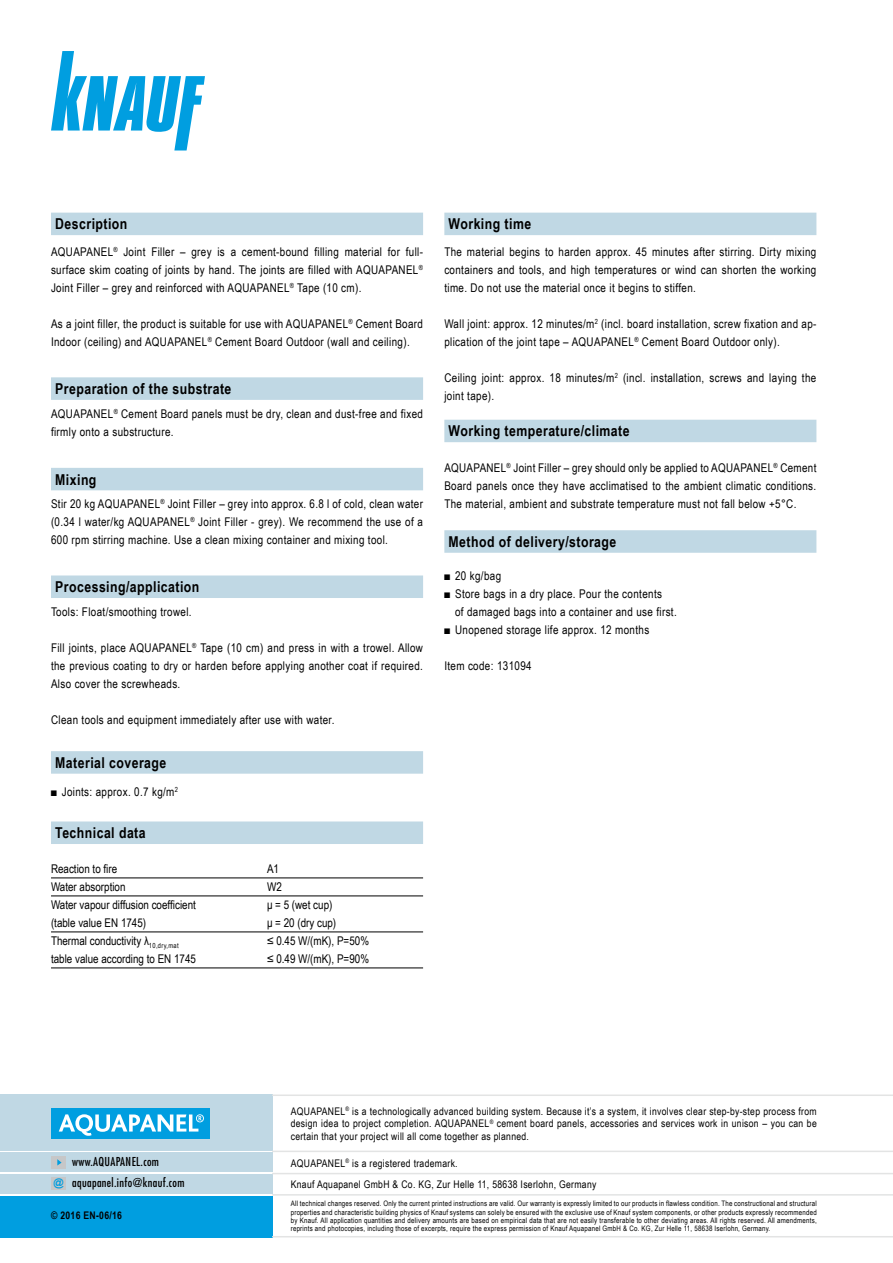
<style>
.page{position:relative;width:893px;height:1263px;background:#fff}
.page>*{position:absolute;margin:0;border:0;box-sizing:border-box;transform-origin:0 0}
.t1{font:700 15px "Arial Narrow";letter-spacing:.03em;color:#000}
.t2{font:12px/18px "Arial Narrow";letter-spacing:.03em;color:#000}
.t3{font:12px "Arial Narrow";color:#000}
.t4{font:500 condensed 12px/21.3px "Futura LT Pro";letter-spacing:.03em;color:#000}
.t5{font:10.5px/12.6px "Arial Narrow";letter-spacing:.03em;color:#000;text-align:justify}
.t6{font:700 10.5px "Arial Narrow";letter-spacing:.03em;color:#000}
.t7{font:700 10.5px "Arial";color:#009ee0}
.t8{font:7.5px/8.2px "Arial Narrow";letter-spacing:.03em;color:#000;text-align:justify}
</style>
<div class="page">
<div style="left:0;top:1196px;width:272px;height:41px;background:#009ee0"></div>
<div style="left:0;top:1094px;width:272px;height:56px;background:#c0d8e4"></div>
<div style="left:0;top:1174px;width:272px;height:20px;background:#c0d8e4"></div>
<div style="left:0;top:1152px;width:272px;height:20px;background:#c0d8e4"></div>
<hr style="left:272px;top:1094px;width:621px;height:2px;background:#e3e4e4">
<hr style="left:272px;top:1150px;width:621px;height:2px;background:#e3e4e4">
<hr style="left:272px;top:1173px;width:621px;height:1px;background:#e3e4e4">
<hr style="left:272px;top:1194px;width:621px;height:1px;background:#e3e4e4">
<hr style="left:272px;top:1236px;width:621px;height:1px;background:#e3e4e4">
<div style="left:51px;top:1108px;width:158px;height:30px;background:#009ee0"></div>
<svg style="left:59px;top:1114px;width:145px;height:22px"></svg>
<div style="left:51px;top:1156px;width:15px;height:13px;background:#c6c7c8"></div>
<svg style="left:57px;top:1159px;width:5px;height:6px"></svg>
<div style="left:51px;top:1177px;width:15px;height:13px;background:#c6c7c8"></div>
<svg style="left:51px;top:51px;width:154px;height:99px"></svg>
<div style="left:51px;top:377px;width:372px;height:23px;background:#c0d8e4"></div>
<div style="left:51px;top:213px;width:372px;height:22px;background:#c0d8e4"></div>
<div style="left:51px;top:751px;width:372px;height:23px;background:#c0d8e4"></div>
<div style="left:51px;top:468px;width:372px;height:22px;background:#c0d8e4"></div>
<div style="left:51px;top:575px;width:372px;height:23px;background:#c0d8e4"></div>
<div style="left:444px;top:213px;width:372px;height:22px;background:#c0d8e4"></div>
<div style="left:444px;top:420px;width:372px;height:22px;background:#c0d8e4"></div>
<div style="left:444px;top:530px;width:372px;height:23px;background:#c0d8e4"></div>
<div style="left:51px;top:821px;width:372px;height:23px;background:#c0d8e4"></div>
<hr style="left:51px;top:878px;width:372px;height:1px;background:#000">
<hr style="left:51px;top:896px;width:372px;height:1px;background:#000">
<hr style="left:51px;top:932px;width:372px;height:1px;background:#000">
<hr style="left:51px;top:968px;width:372px;height:1px;background:#000">
<p class="t1" style="left:55px;top:213px;width:74px">Description</p>
<p class="t2" style="left:51px;top:242px;width:374px;text-align:justify">AQUAPANEL<sup>®</sup> Joint Filler – grey is a cement-bound filling material for full&shy;surface skim coating of joints by hand. The joints are filled with AQUAPANEL<sup>® </sup>Joint Filler – grey and reinforced with AQUAPANEL<sup>®</sup> Tape (10 cm).</p>
<p class="t2" style="left:51px;top:314px;width:374px">As a joint filler, the product is suitable for use with AQUAPANEL<sup>®</sup> Cement Board<br>Indoor (ceiling) and AQUAPANEL<sup>®</sup> Cement Board Outdoor (wall and ceiling).</p>
<p class="t1" style="left:55px;top:377px;width:178px">Preparation of the substrate</p>
<p class="t2" style="left:51px;top:404px;width:373px">AQUAPANEL<sup>®</sup> Cement Board panels must be dry, clean and dust-free and fixed firmly onto a substructure.</p>
<p class="t1" style="left:55px;top:468px;width:43px">Mixing</p>
<p class="t2" style="left:51px;top:494px;width:374px;text-align:justify">Stir 20 kg AQUAPANEL<sup>®</sup> Joint Filler – grey into approx. 6.8 l of cold, clean water (0.34 l water/kg AQUAPANEL<sup>®</sup> Joint Filler - grey). We recommend the use of a 600 rpm stirring machine. Use a clean mixing container and mixing tool.</p>
<p class="t1" style="left:55px;top:576px;width:146px">Processing/application</p>
<p class="t2" style="left:51px;top:602px;width:142px">Tools: Float/smoothing trowel.</p>
<p class="t2" style="left:51px;top:638px;width:374px;text-align:justify">Fill joints, place AQUAPANEL<sup>®</sup> Tape (10 cm) and press in with a trowel. Allow the previous coating to dry or harden before applying another coat if required.<br>Also cover the screwheads.</p>
<p class="t2" style="left:51px;top:710px;width:285px">Clean tools and equipment immediately after use with water.</p>
<p class="t1" style="left:55px;top:751px;width:113px">Material coverage</p>
<p class="t2" style="left:51px;top:782px;width:129px">■ Joints: approx. 0.7 kg/m<sup>2</sup></p>
<p class="t1" style="left:55px;top:821px;width:92px">Technical data</p>
<p class="t3" style="left:51px;top:860px;width:68px">Reaction to fire</p>
<p class="t2" style="left:267px;top:860px;width:14px">A1</p>
<p class="t3" style="left:51px;top:878px;width:76px">Water absorption</p>
<p class="t2" style="left:267px;top:878px;width:16px">W2</p>
<p class="t3" style="left:51px;top:896px;width:146px">Water vapour diffusion coefficient</p>
<p class="t2" style="left:267px;top:896px;width:67px">μ = 5 (wet cup)</p>
<p class="t3" style="left:51px;top:914px;width:97px">(table value EN 1745)</p>
<p class="t2" style="left:267px;top:914px;width:71px">μ = 20 (dry cup)</p>
<p class="t3" style="left:51px;top:932px;width:129px">Thermal conductivity λ<sub>10,dry,mat</sub></p>
<p class="t2" style="left:267px;top:932px;width:104px">≤ 0.45 W/(mK), P=50%</p>
<p class="t3" style="left:51px;top:950px;width:146px">table value according to EN 1745</p>
<p class="t2" style="left:267px;top:950px;width:104px">≤ 0.49 W/(mK), P=90%</p>
<p class="t1" style="left:449px;top:213px;width:84px">Working time</p>
<p class="t2" style="left:444px;top:242px;width:374px;text-align:justify">The material begins to harden approx. 45 minutes after stirring. Dirty mixing containers and tools, and high temperatures or wind can shorten the working time. Do not use the material once it begins to stiffen.</p>
<p class="t2" style="left:444px;top:314px;width:374px">Wall joint: approx. 12 minutes/m<sup>2</sup> (incl. board installation, screw fixation and ap&shy;plication of the joint tape – AQUAPANEL<sup>®</sup> Cement Board Outdoor only).</p>
<p class="t2" style="left:444px;top:368px;width:373px">Ceiling joint: approx. 18 minutes/m<sup>2</sup> (incl. installation, screws and laying the joint tape).</p>
<p class="t1" style="left:449px;top:420px;width:183px">Working temperature/climate</p>
<p class="t2" style="left:444px;top:458px;width:374px;text-align:justify">AQUAPANEL<sup>®</sup> Joint Filler – grey should only be applied to AQUAPANEL<sup>®</sup> Cement Board panels once they have acclimatised to the ambient climatic conditions.<br>The material, ambient and substrate temperature must not fall below +5°C.</p>
<p class="t1" style="left:449px;top:530px;width:169px">Method of delivery/storage</p>
<p class="t2" style="left:444px;top:566px;width:58px">■ 20 kg/bag</p>
<p class="t2" style="left:455px;top:584px;width:223px;text-indent:-11px">■ Store bags in a dry place. Pour the contents<br>of damaged bags into a container and use first.</p>
<p class="t2" style="left:444px;top:620px;width:206px">■ Unopened storage life approx. 12 months</p>
<p class="t2" style="left:444px;top:656px;width:89px">Item code: 131094</p>
<p class="t4" style="left:72px;top:1150px;width:114px">www.AQUAPANEL.com aquapanel.info@knauf.com</p>
<p class="t7" style="left:53px;top:1175px;width:12px">@</p>
<p class="t6" style="left:51px;top:1207px;width:73px">© 2016 EN-06/16</p>
<p class="t5" style="left:291px;top:1104px;width:528px">AQUAPANEL<sup>®</sup> is a technologically advanced building system. Because it’s a system, it involves clear step-by-step process from design idea to project completion. AQUAPANEL<sup>®</sup> cement board panels, accessories and services work in unison – you can be certain that your project will all come together as planned.</p>
<p class="t5" style="left:291px;top:1152px;width:307px;line-height:21.6px">AQUAPANEL<sup>®</sup> is a registered trademark.<br>Knauf Aquapanel GmbH &amp; Co. KG, Zur Helle 11, 58638 Iserlohn, Germany</p>
<p class="t8" style="left:291px;top:1199px;width:528px">All technical changes reserved. Only the current printed instructions are valid. Our warranty is expressly limited to our products in flawless condition. The constructional and structural properties and characteristic building physics of Knauf systems can solely be ensured with the exclusive use of Knauf system components, or other products expressly recommended by Knauf. All application quantities and delivery amounts are based on empirical data that are not easily transferable to other deviating areas. All rights reserved. All amendments, reprints and photocopies, including those of excerpts, require the express permission of Knauf Aquapanel GmbH &amp; Co. KG, Zur Helle 11, 58638 Iserlohn, Germany.</p>
</div>
